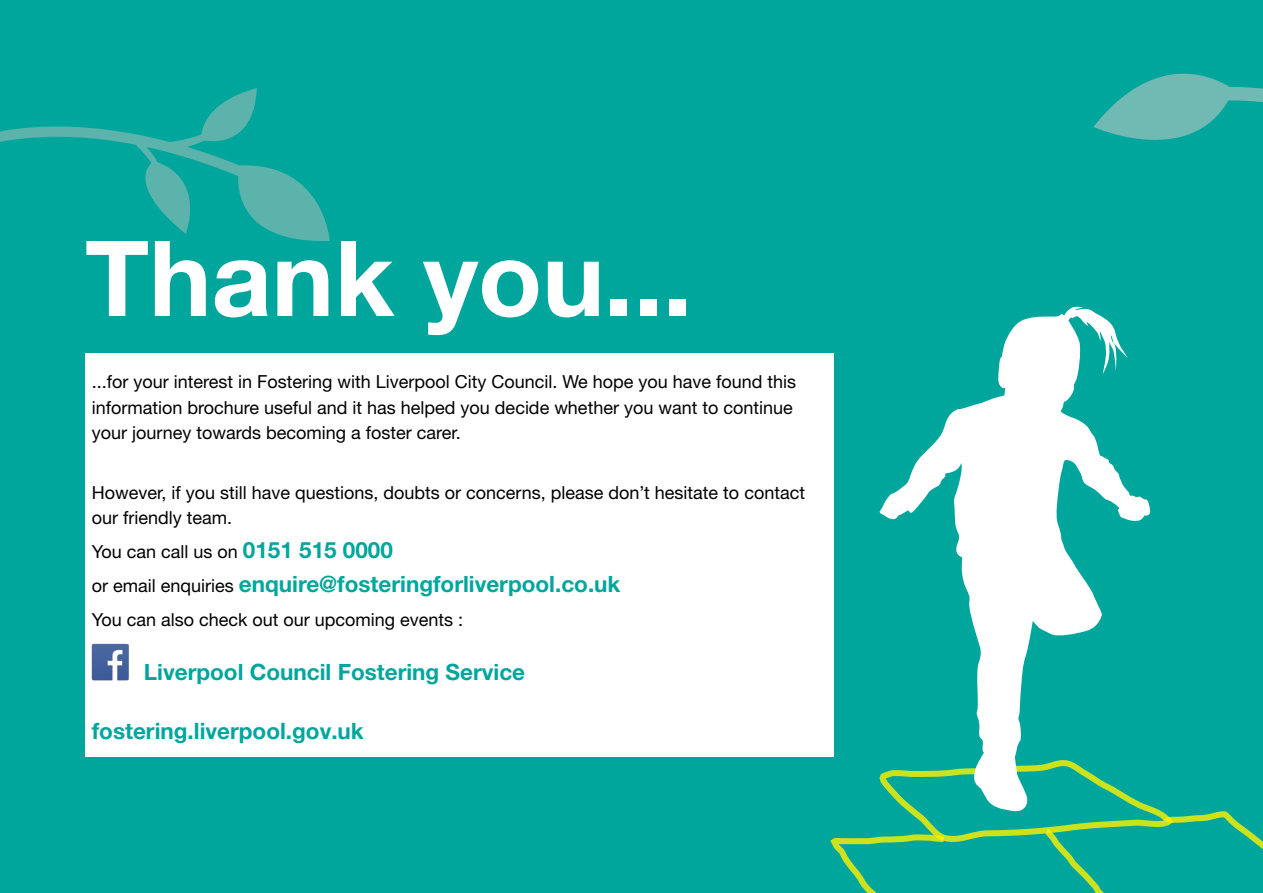
<style>
.page{position:relative;width:1263px;height:893px;background:#00a69c}
.page>*{position:absolute;margin:0;border:0;box-sizing:border-box;transform-origin:0 0}
.t1{font:700 105px "Helvetica Neue LT Std";color:#fff}
.t2{font:700 22.5px "Helvetica Neue LT Std";color:#00a69c}
.t3{font:700 22.5px "Helvetica Neue";color:#00a69c}
.t4{font:18px/25.5px "Helvetica Neue LT Std";color:#000}
.s1{font-weight:700;font-size:22.5px;color:#00a69c}
.s2{font-weight:400;font-size:18px;color:#000}
</style>
<div class="page">
<svg style="left:0;top:88px;width:330px;height:153px"></svg>
<div style="left:85px;top:353px;width:748px;height:404px;background:#fff"></div>
<svg style="left:92px;top:644px;width:37px;height:36px"></svg>
<svg style="left:879px;top:306px;width:272px;height:452px"></svg>
<svg style="left:830px;top:758px;width:433px;height:135px"></svg>
<svg style="left:1093px;top:73px;width:170px;height:263px"></svg>
<h1 class="t1" style="left:85px;top:214px;width:608px">Thank you...</h1>
<p class="t4" style="left:92px;top:369px;width:706px">...for your interest in Fostering with Liverpool City Council. We hope you have found this information brochure useful and it has helped you decide whether you want to continue your journey towards becoming a foster carer.</p>
<p class="t4" style="left:92px;top:479px;width:715px">However, if you still have questions, doubts or concerns, please don’t hesitate to contact our friendly team.</p>
<p class="t4" style="left:92px;top:539px;width:303px">You can call us on <span class="s1">0151 515 0000</span></p>
<p class="t2" style="left:92px;top:570px;width:530px"><span class="s2">or email enquiries</span> enquire@fosteringforliverpool.co.uk</p>
<p class="t4" style="left:92px;top:607px;width:373px">You can also check out our upcoming events :</p>
<p class="t2" style="left:144px;top:658px;width:383px">Liverpool Council Fostering Service</p>
<p class="t3" style="left:92px;top:713px;width:274px">fostering.liverpool.gov.uk</p>
</div>
